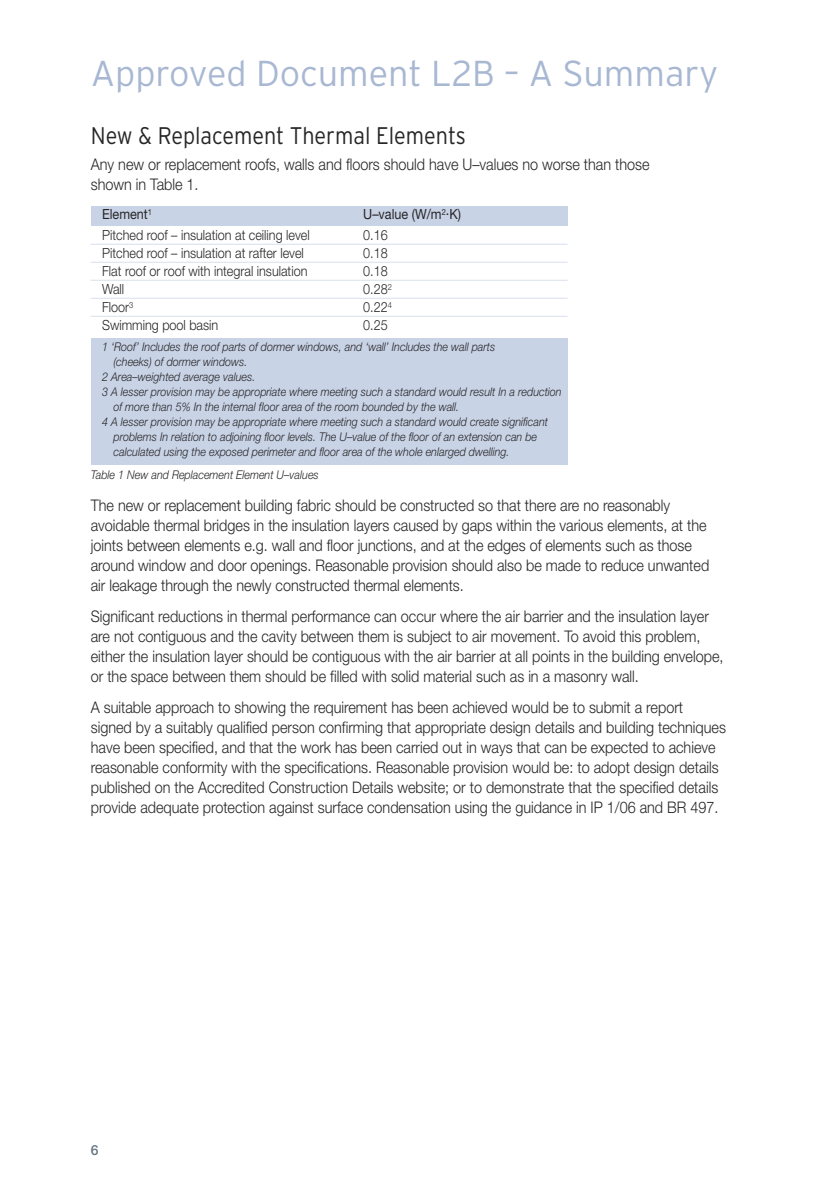
<style>
.page{position:relative;width:840px;height:1191px;background:#fff}
.page>*{position:absolute;margin:0;border:0;box-sizing:border-box;transform-origin:0 0}
.t1{font:300 36px "Interstate";color:#a8b8d2}
.t2{font:300 24px "Interstate";color:#272627;scale:.9 1}
.t3{font:300 16px/20px "Helvetica Neue";color:#272627;scale:.9 1}
.t4{font:300 14px "Helvetica Neue";color:#272627;scale:.9 1}
.t5{font:14px "Helvetica Neue";color:#272627;scale:.9 1}
.t6{font:500 14px "Helvetica Neue";color:#697882}
.t7{font:italic 300 12px "Helvetica Neue";color:#272627;scale:.9 1}
</style>
<div class="page">
<div style="left:91px;top:339px;width:476px;height:126px;background:#c9d3e6"></div>
<div style="left:91px;top:206px;width:476px;height:19px;background:#c9d3e6"></div>
<hr style="left:91px;top:244px;width:476px;height:1px;background:#d7e0ec">
<hr style="left:91px;top:262px;width:476px;height:1px;background:#d7e0ec">
<hr style="left:91px;top:280px;width:476px;height:1px;background:#d7e0ec">
<hr style="left:91px;top:298px;width:476px;height:1px;background:#d7e0ec">
<hr style="left:91px;top:316px;width:476px;height:1px;background:#d7e0ec">
<h1 class="t1" style="left:91px;top:52px;width:628px">Approved Document L2B – A Summary</h1>
<h2 class="t2" style="left:91px;top:122px;width:418px">New &amp; Replacement Thermal Elements</h2>
<p class="t3" style="left:91px;top:155px;width:622px">Any new or replacement roofs, walls and floors should have U–values no worse than those shown in Table 1.</p>
<p class="t5" style="left:102px;top:209px;width:57px">Element<sup>1</sup></p>
<p class="t5" style="left:363px;top:209px;width:110px">U–value (W/m<sup>2</sup>.K)</p>
<p class="t4" style="left:102px;top:230px;width:232px">Pitched roof – insulation at ceiling level</p>
<p class="t4" style="left:363px;top:230px;width:29px">0.16</p>
<p class="t4" style="left:102px;top:248px;width:226px">Pitched roof – insulation at rafter level</p>
<p class="t4" style="left:363px;top:248px;width:29px">0.18</p>
<p class="t4" style="left:102px;top:266px;width:229px">Flat roof or roof with integral insulation</p>
<p class="t4" style="left:363px;top:266px;width:29px">0.18</p>
<p class="t4" style="left:102px;top:284px;width:26px">Wall</p>
<p class="t4" style="left:363px;top:284px;width:33px">0.28<sup>2</sup></p>
<p class="t4" style="left:102px;top:302px;width:36px">Floor<sup>3</sup></p>
<p class="t4" style="left:363px;top:302px;width:33px">0.22<sup>4</sup></p>
<p class="t4" style="left:102px;top:320px;width:130px">Swimming pool basin</p>
<p class="t4" style="left:363px;top:320px;width:29px">0.25</p>
<p class="t7" style="left:102px;top:342px;width:438px">1 ‘Roof’ Includes the roof parts of dormer windows, and ‘wall’ Includes the wall parts</p>
<p class="t7" style="left:113px;top:357px;width:150px">(cheeks) of dormer windows.</p>
<p class="t7" style="left:102px;top:372px;width:172px">2 Area–weighted average values.</p>
<p class="t7" style="left:102px;top:387px;width:512px">3 A lesser provision may be appropriate where meeting such a standard would result In a reduction</p>
<p class="t7" style="left:113px;top:402px;width:385px">of more than 5% In the internal floor area of the room bounded by the wall.</p>
<p class="t7" style="left:102px;top:417px;width:496px">4 A lesser provision may be appropriate where meeting such a standard would create significant</p>
<p class="t7" style="left:113px;top:432px;width:472px">problems In relation to adjoining floor levels. The U–value of the floor of an extension can be</p>
<p class="t7" style="left:113px;top:447px;width:441px">calculated using the exposed perimeter and floor area of the whole enlarged dwelling.</p>
<p class="t7" style="left:91px;top:471px;width:255px">Table 1 New and Replacement Element U–values</p>
<p class="t3" style="left:91px;top:496px;width:688px">The new or replacement building fabric should be constructed so that there are no reasonably avoidable thermal bridges in the insulation layers caused by gaps within the various elements, at the joints between elements e.g. wall and floor junctions, and at the edges of elements such as those around window and door openings. Reasonable provision should also be made to reduce unwanted air leakage through the newly constructed thermal elements.</p>
<p class="t3" style="left:91px;top:608px;width:704px">Significant reductions in thermal performance can occur where the air barrier and the insulation layer are not contiguous and the cavity between them is subject to air movement. To avoid this problem, either the insulation layer should be contiguous with the air barrier at all points in the building envelope, or the space between them should be filled with solid material such as in a masonry wall.</p>
<p class="t3" style="left:91px;top:699px;width:706px">A suitable approach to showing the requirement has been achieved would be to submit a report signed by a suitably qualified person confirming that appropriate design details and building techniques have been specified, and that the work has been carried out in ways that can be expected to achieve reasonable conformity with the specifications. Reasonable provision would be: to adopt design details published on the Accredited Construction Details website; or to demonstrate that the specified details provide adequate protection against surface condensation using the guidance in IP 1/06 and BR 497.</p>
<p class="t6" style="left:91px;top:1142px;width:9px">6</p>
</div>
